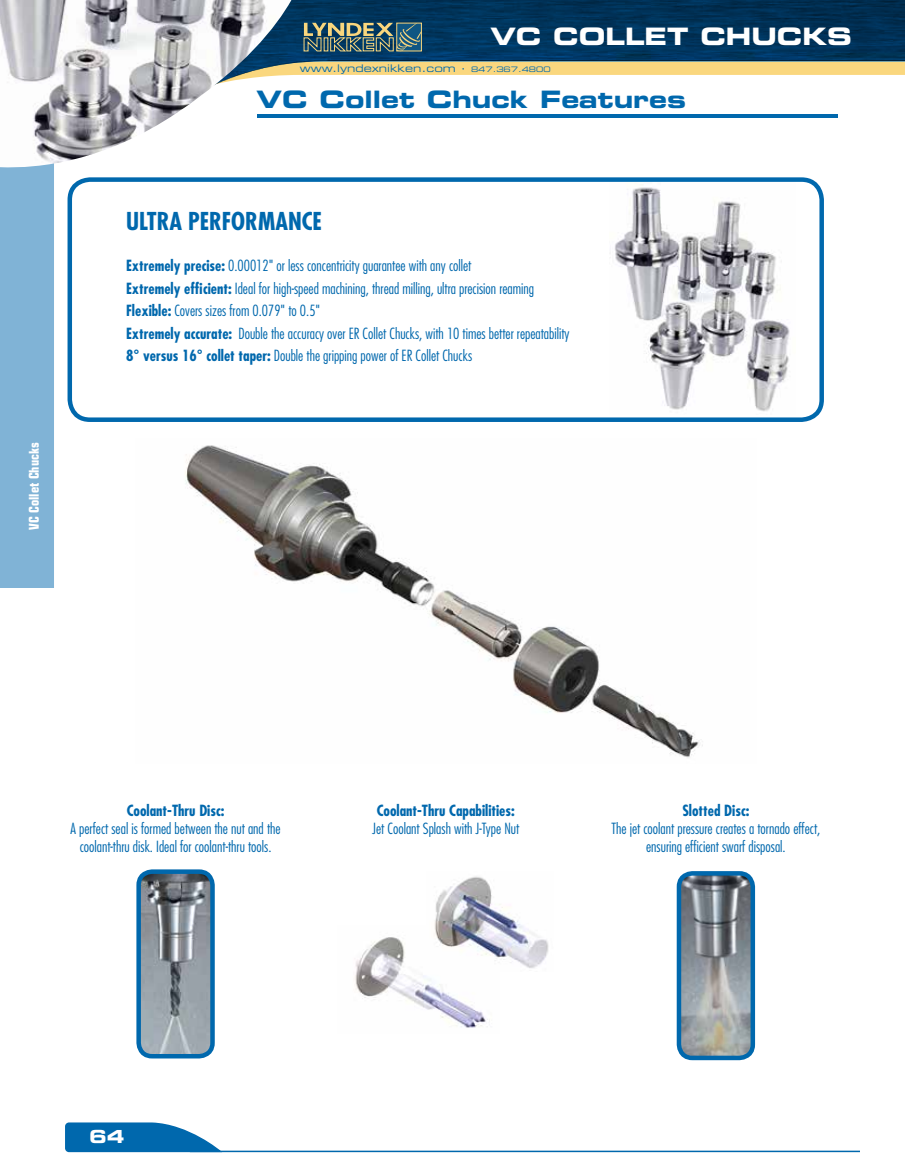
<style>
.page{position:relative;width:905px;height:1175px;background:#fff}
.page>*{position:absolute;margin:0;border:0;box-sizing:border-box;transform-origin:0 0}
.t1{font:24px "Eurostile LT Std Bold Ex 2";color:#0068ad}
.t2{font:700 condensed 24px "Futura Std";color:#0068ad}
.t3{font:24px "Eurostile LT Std Bold Ex 2";color:#fff}
.t4{font:18px "Eurostile LT Std Bold Ex 2";color:#fff}
.t5{font:300 condensed 15px/22.5px "Futura Std";color:#0068ad;text-align:center}
.t6{font:700 condensed 15px "Futura Std";color:#0068ad}
.t7{font:700 condensed 13.5px "Eurostile LT Std";color:#fff}
.t8{font:10.5px "Eurostile LT Std Ex 2";color:#0068ad}
.s1{font-size:7.5px}
.s2{font-weight:700}
</style>
<div class="page">
<div style="left:0;top:169px;width:54px;height:418px;background:#80b3d6"></div>
<img style="left:301px;top:0;width:603px;height:118px">
<svg style="left:291px;top:0;width:10px;height:118px"></svg>
<svg style="left:303px;top:23px;width:118px;height:29px;background:#597370"></svg>
<img style="left:0;top:0;width:291px;height:169px">
<svg style="left:65px;top:1122px;width:155px;height:30px;background:#2980ba"></svg>
<hr style="left:190px;top:1150px;width:669px;height:2px;background:#0068ad">
<hr style="left:256px;top:114px;width:581px;height:3px;background:#0068ad">
<img style="left:185px;top:445px;width:518px;height:313px">
<div style="left:68px;top:177px;width:756px;height:245px;border:4px solid #0068ad;border-radius:20px"></div>
<img style="left:614px;top:187px;width:176px;height:225px">
<img style="left:355px;top:937px;width:133px;height:91px">
<img style="left:427px;top:876px;width:122px;height:95px">
<img style="left:141px;top:874px;width:69px;height:179px">
<div style="left:136px;top:869px;width:79px;height:189px;border:4px solid #0068ad;border-radius:14px"></div>
<img style="left:681px;top:876px;width:69px;height:179px">
<div style="left:676px;top:871px;width:79px;height:189px;border:4px solid #0068ad;border-radius:14px"></div>
<p class="t7" style="left:26px;top:530px;width:89px;rotate:-90deg">VC Collet Chucks</p>
<h1 class="t3" style="left:490px;top:20px;width:363px">VC COLLET CHUCKS</h1>
<p class="t8" style="left:300px;top:61px;width:252px">www.lyndexnikken.com · <span class="s1">847.367.4800</span></p>
<h1 class="t1" style="left:256px;top:83px;width:431px">VC Collet Chuck Features</h1>
<h1 class="t2" style="left:126px;top:207px;width:197px">ULTRA PERFORMANCE</h1>
<p class="t5" style="left:126px;top:254px;width:445px;text-align:left"><span class="s2">Extremely precise:</span> 0.00012" or less concentricity guarantee with any collet<br><span class="s2">Extremely efficient:</span> Ideal for high-speed machining, thread milling, ultra precision reaming <span class="s2">Flexible:</span> Covers sizes from 0.079" to 0.5"<br><span class="s2">Extremely accurate:</span> Double the accuracy over ER Collet Chucks, with 10 times better repeatability <span class="s2">8° versus 16° collet taper:</span> Double the gripping power of ER Collet Chucks</p>
<p class="t6" style="left:127px;top:801px;width:99px">Coolant-Thru Disc:</p>
<p class="t5" style="left:71px;top:819px;width:211px;line-height:18px">A perfect seal is formed between the nut and the coolant-thru disk. Ideal for coolant-thru tools.</p>
<p class="t6" style="left:376px;top:801px;width:140px">Coolant-Thru Capabilities:</p>
<p class="t5" style="left:372px;top:817px;width:148px">Jet Coolant Splash with J-Type Nut</p>
<p class="t6" style="left:682px;top:801px;width:69px">Slotted Disc:</p>
<p class="t5" style="left:611px;top:819px;width:210px;line-height:18px">The jet coolant pressure creates a tornado effect, ensuring efficient swarf disposal.</p>
<p class="t4" style="left:89px;top:1123px;width:37px">64</p>
</div>
